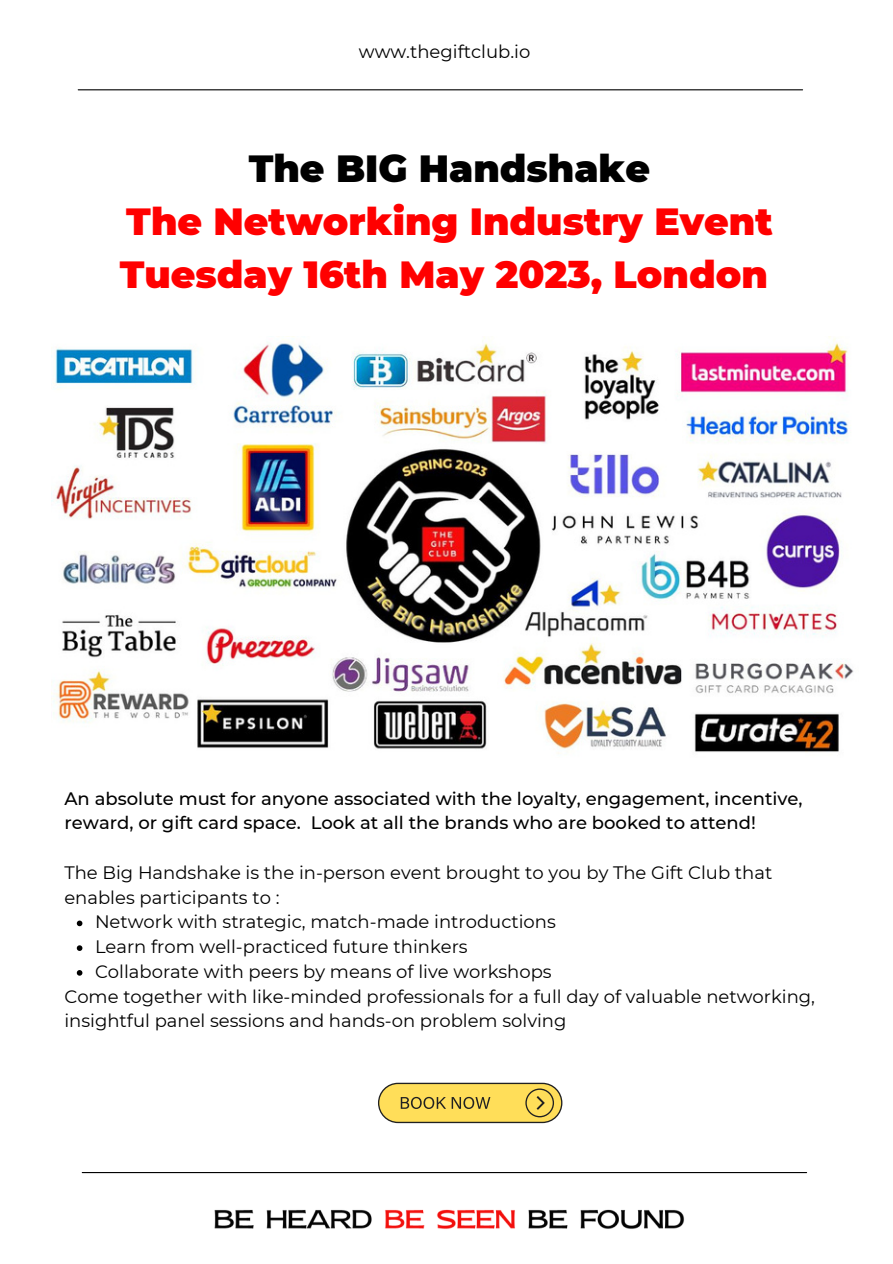
<style>
.page{position:relative;width:893px;height:1264px;background:#fff}
.page>*{position:absolute;margin:0;border:0;box-sizing:border-box;transform-origin:0 0}
.t1{font:900 37.8px/52.8px "Montserrat";color:#f00}
.t2{font:900 37.8px "Montserrat";color:#000}
.t3{font:18px/24.8px "Montserrat";color:#000}
.t4{font:500 18px/24.8px "Montserrat";color:#000}
</style>
<div class="page">
<hr style="left:82px;top:1171px;width:724px;height:2px;background:#000">
<hr style="left:78px;top:89px;width:724px;height:1px;background:#000">
<img style="left:214px;top:1209px;width:471px;height:20px">
<svg style="left:378px;top:1082px;width:184px;height:41px;background:#e0c65b"></svg>
<img style="left:52px;top:336px;width:802px;height:418px">
<svg style="left:77px;top:920px;width:5px;height:6px"></svg>
<svg style="left:77px;top:945px;width:5px;height:5px"></svg>
<svg style="left:77px;top:970px;width:5px;height:5px"></svg>
<p class="t3" style="left:359px;top:39px;width:173px">www.thegiftclub.io</p>
<h1 class="t2" style="left:249px;top:145px;width:403px">The BIG Handshake</h1>
<h1 class="t1" style="left:120px;top:195px;width:654px">The Networking Industry Event<br>Tuesday 16th May 2023, London</h1>
<p class="t4" style="left:64px;top:786px;width:739px">An absolute must for anyone associated with the loyalty, engagement, incentive, reward, or gift card space. Look at all the brands who are booked to attend!</p>
<p class="t3" style="left:64px;top:860px;width:709px">The Big Handshake is the in-person event brought to you by The Gift Club that enables participants to :</p>
<p class="t3" style="left:95px;top:909px;width:462px">Network with strategic, match-made introductions<br>Learn from well-practiced future thinkers<br>Collaborate with peers by means of live workshops</p>
<p class="t3" style="left:64px;top:983px;width:752px">Come together with like-minded professionals for a full day of valuable networking, insightful panel sessions and hands-on problem solving</p>
</div>
